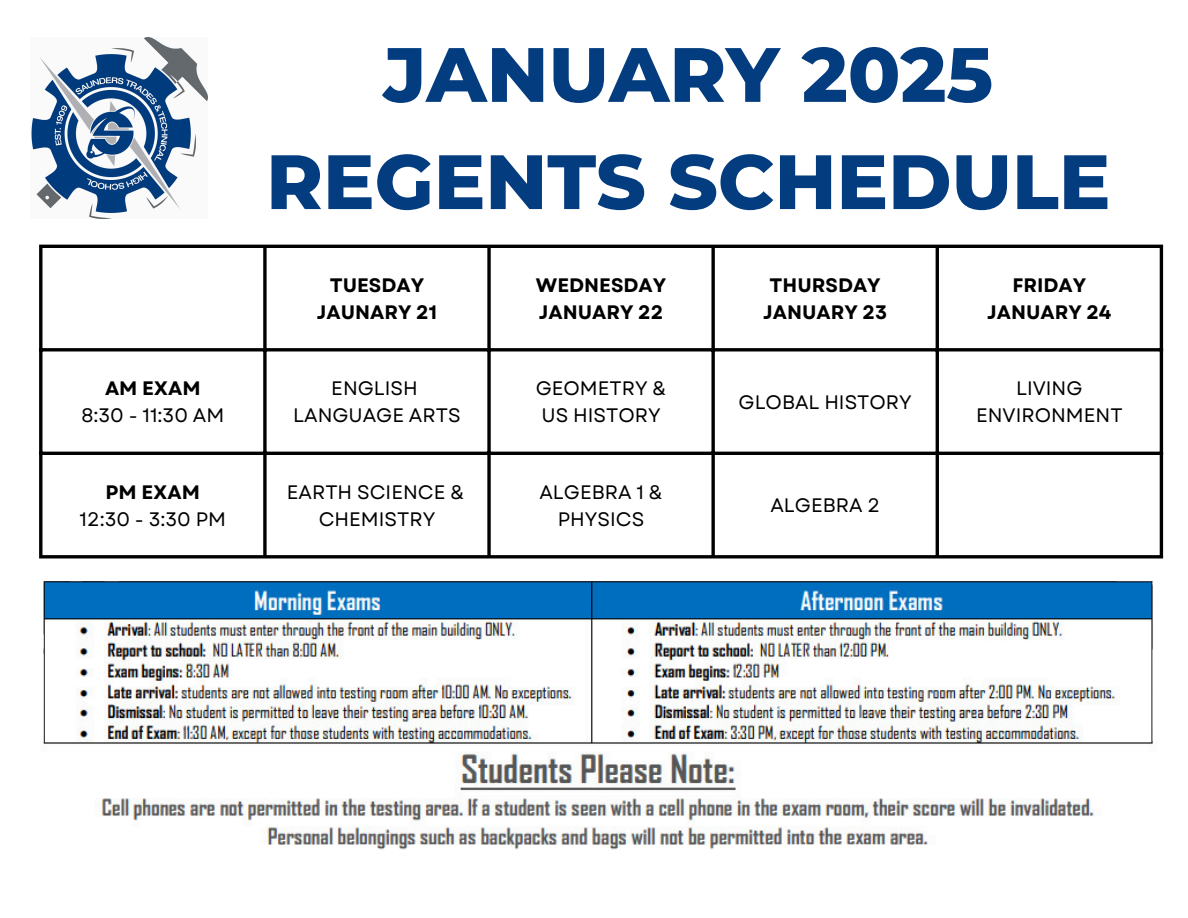
<style>
.page{position:relative;width:1188px;height:918px;background:#fff}
.page>*{position:absolute;margin:0;border:0;box-sizing:border-box;transform-origin:0 0}
.t1{font:800 76.8px/107.2px "Montserrat";color:#033c7f;text-align:center}
.t2{font:19.5px "Garet";color:#000}
.t3{font:700 19.5px "Garet";color:#000}
</style>
<div class="page">
<img style="left:31px;top:38px;width:176px;height:181px">
<hr style="left:39px;top:248px;width:3px;height:307px;background:#000">
<svg style="left:263px;top:248px;width:4px;height:307px"></svg>
<svg style="left:487px;top:248px;width:4px;height:307px"></svg>
<svg style="left:711px;top:248px;width:4px;height:307px"></svg>
<hr style="left:936px;top:248px;width:3px;height:307px;background:#000">
<hr style="left:1160px;top:248px;width:3px;height:307px;background:#000">
<hr style="left:39px;top:245px;width:1124px;height:3px;background:#000">
<hr style="left:39px;top:348px;width:1124px;height:3px;background:#000">
<hr style="left:39px;top:452px;width:1124px;height:3px;background:#000">
<hr style="left:39px;top:555px;width:1124px;height:3px;background:#000">
<img style="left:43px;top:581px;width:1110px;height:269px">
<p class="t3" style="left:105px;top:375px;width:97px">AM EXAM</p>
<p class="t2" style="left:81px;top:402px;width:144px">8:30 - 11:30 AM</p>
<p class="t3" style="left:106px;top:478px;width:96px">PM EXAM</p>
<p class="t2" style="left:80px;top:505px;width:148px">12:30 - 3:30 PM</p>
<h1 class="t1" style="left:266px;top:21px;width:846px">JANUARY 2025<br>REGENTS SCHEDULE</h1>
<p class="t3" style="left:330px;top:271px;width:96px">TUESDAY</p>
<p class="t3" style="left:317px;top:298px;width:122px">JAUNARY 21</p>
<p class="t2" style="left:331px;top:375px;width:88px">ENGLISH</p>
<p class="t2" style="left:293px;top:402px;width:169px">LANGUAGE ARTS</p>
<p class="t2" style="left:287px;top:478px;width:179px">EARTH SCIENCE &amp;</p>
<p class="t2" style="left:319px;top:505px;width:118px">CHEMISTRY</p>
<p class="t3" style="left:536px;top:271px;width:132px">WEDNESDAY</p>
<p class="t3" style="left:539px;top:298px;width:126px">JANUARY 22</p>
<p class="t2" style="left:536px;top:375px;width:132px">GEOMETRY &amp;</p>
<p class="t2" style="left:542px;top:402px;width:121px">US HISTORY</p>
<p class="t2" style="left:540px;top:478px;width:125px">ALGEBRA 1 &amp;</p>
<p class="t2" style="left:558px;top:505px;width:88px">PHYSICS</p>
<p class="t3" style="left:770px;top:271px;width:113px">THURSDAY</p>
<p class="t3" style="left:763px;top:298px;width:126px">JANUARY 23</p>
<p class="t2" style="left:739px;top:388px;width:175px">GLOBAL HISTORY</p>
<p class="t2" style="left:771px;top:492px;width:111px">ALGEBRA 2</p>
<p class="t3" style="left:1012px;top:271px;width:75px">FRIDAY</p>
<p class="t3" style="left:987px;top:298px;width:126px">JANUARY 24</p>
<p class="t2" style="left:1016px;top:375px;width:68px">LIVING</p>
<p class="t2" style="left:976px;top:402px;width:148px">ENVIRONMENT</p>
</div>
